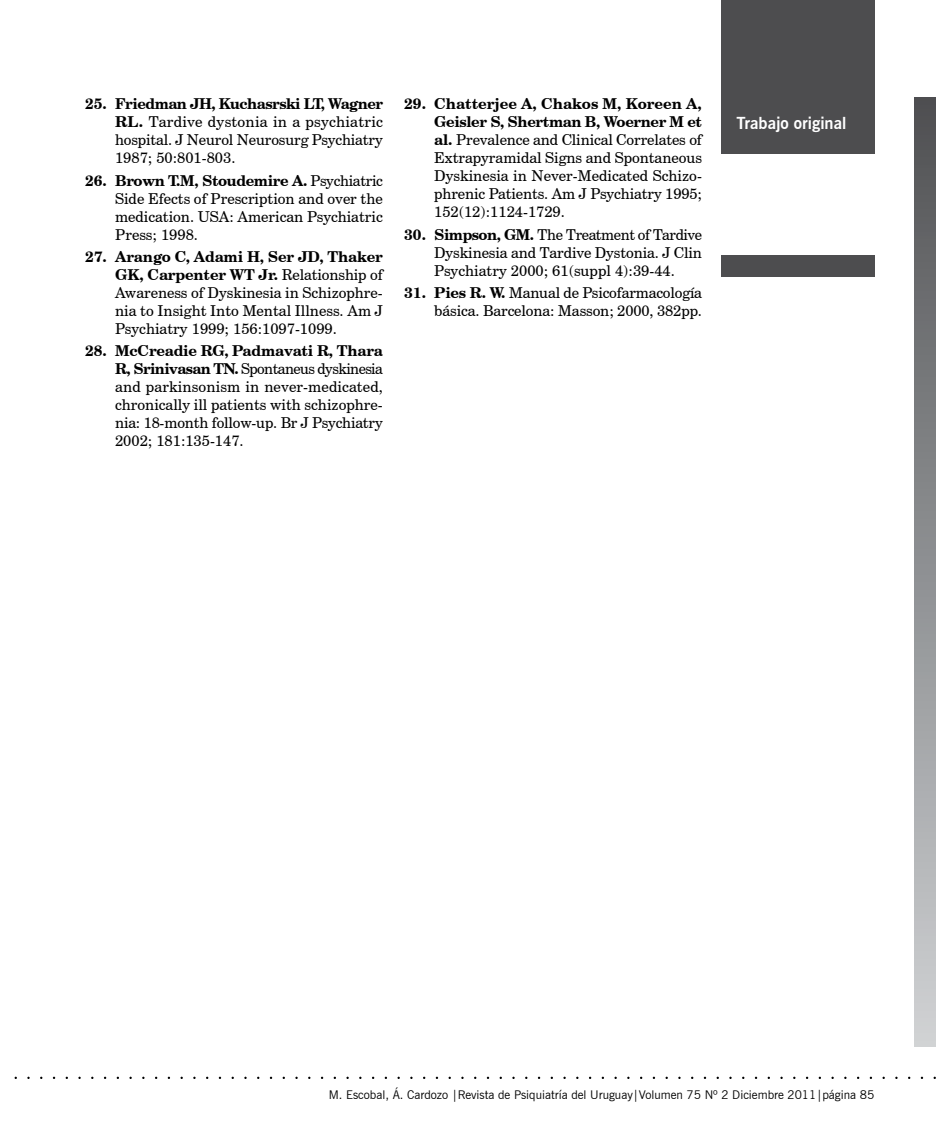
<style>
.page{position:relative;width:936px;height:1132px;background:#fff}
.page>*{position:absolute;margin:0;border:0;box-sizing:border-box;transform-origin:0 0}
.t1{font:700 16.5px "News Gothic BT";color:#fff}
.t2{font:15px/18px "Century Schoolbook BT";letter-spacing:-.005em;color:#000;text-align:justify}
.t3{font:12px "News Gothic BT";color:#000}
.s1{font-weight:700}
</style>
<div class="page">
<div style="left:721px;top:0;width:153px;height:153px;background:#4d4d4f"></div>
<div style="left:721px;top:255px;width:153px;height:21px;background:#4d4d4f"></div>
<div style="left:914px;top:98px;width:21px;height:948px;background:linear-gradient(to bottom,#4f5053,#cfd2d4)"></div>
<p class="t2" style="left:115px;top:95px;width:269px;text-indent:-30px"><span class="s1">25. Friedman JH, Kuchasrski LT, Wagner RL.</span> Tardive dystonia in a psychiatric hospital. J Neurol Neurosurg Psychiatry 1987; 50:801‑803.</p>
<p class="t2" style="left:115px;top:171px;width:269px;text-indent:-30px"><span class="s1">26. Brown T.M, Stoudemire A.</span> Psychiatric Side Efects of Prescription and over the medication. USA: American Psychiatric Press; 1998.</p>
<p class="t2" style="left:115px;top:247px;width:269px;text-indent:-30px"><span class="s1">27. Arango C, Adami H, Ser JD, Thaker GK, Carpenter WT Jr.</span> Relationship of Awareness of Dyskinesia in Schizophre‑ nia to Insight Into Mental Illness. Am J Psychiatry 1999; 156:1097‑1099.</p>
<p class="t2" style="left:115px;top:341px;width:269px;text-indent:-30px"><span class="s1">28. McCreadie RG, Padmavati R, Thara R, Srinivasan TN.</span> Spontaneus dyskinesia and parkinsonism in never‑medicated, chronically ill patients with schizophre‑ nia: 18‑month follow‑up. Br J Psychiatry 2002; 181:135‑147.</p>
<p class="t2" style="left:434px;top:95px;width:269px;text-indent:-30px"><span class="s1">29. Chatterjee A, Chakos M, Koreen A, Geisler S, Shertman B, Woerner M et al.</span> Prevalence and Clinical Correlates of Extrapyramidal Signs and Spontaneous Dyskinesia in Never‑Medicated Schizo‑ phrenic Patients. Am J Psychiatry 1995; 152(12):1124‑1729.</p>
<p class="t2" style="left:434px;top:225px;width:269px;text-indent:-30px"><span class="s1">30. Simpson, GM.</span> The Treatment of Tardive Dyskinesia and Tardive Dystonia. J Clin Psychiatry 2000; 61(suppl 4):39‑44.</p>
<p class="t2" style="left:404px;top:283px;width:299px;text-align:right"><span class="s1">31. Pies R. W.</span> Manual de Psicofarmacología básica. Barcelona: Masson; 2000, 382pp.</p>
<p class="t1" style="left:736px;top:113px;width:111px">Trabajo original</p>
<p class="t3" style="left:329px;top:1086px;width:547px">M. Escobal, Á. Cardozo |Revista de Psiquiatría del Uruguay|Volumen 75 Nº 2 Diciembre 2011|página 85</p>
</div>
